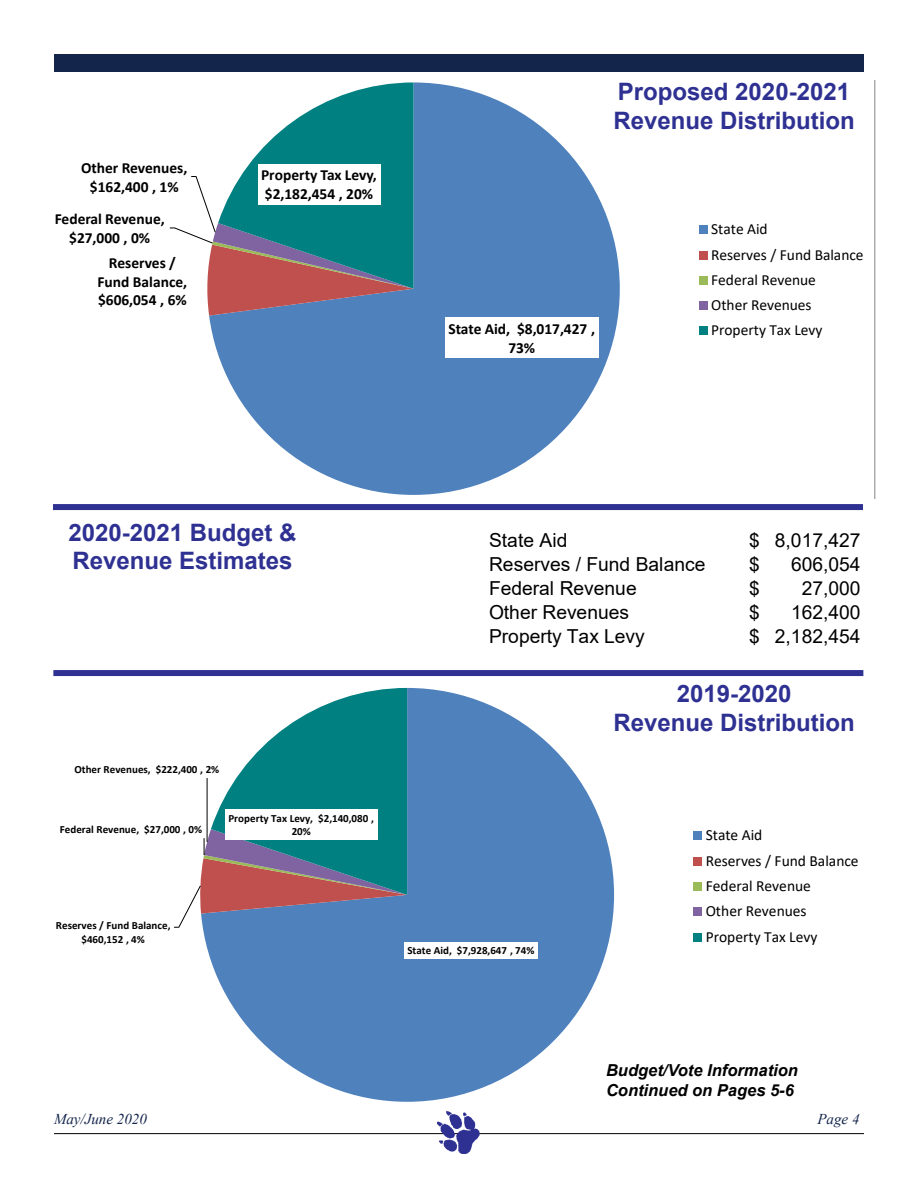
<style>
.page{position:relative;width:918px;height:1188px;background:#fff}
.page>*{position:absolute;margin:0;border:0;box-sizing:border-box;transform-origin:0 0}
.t1{font:700 24px/28.8px "Arial";color:#2e3192}
.t2{font:19.2px "Arial";color:#000}
.t3{font:italic 700 16.5px/19.8px "Arial";color:#000}
.t4{font:15.45px/25.2px "Calibri";color:#000}
.t5{font:700 15.45px/18.9px "Calibri";letter-spacing:-.005em;color:#000;text-align:center}
.t6{font:italic 15px "Times New Roman";color:#13254b}
.t7{font:700 10.95px/13.5px "Calibri";color:#000;text-align:center}
</style>
<div class="page">
<div style="left:54px;top:54px;width:810px;height:18px;background:#13254b"></div>
<hr style="left:54px;top:1133px;width:810px;height:1px;background:#000">
<img style="left:437px;top:1112px;width:42px;height:42px">
<svg style="left:169px;top:80px;width:706px;height:419px"></svg>
<svg style="left:174px;top:687px;width:528px;height:415px"></svg>
<div style="left:53px;top:504px;width:810px;height:6px;background:#2e3192"></div>
<div style="left:53px;top:670px;width:810px;height:6px;background:#2e3192"></div>
<p class="t5" style="left:81px;top:158px;width:108px">Other Revenues, $162,400 , 1%</p>
<p class="t5" style="left:261px;top:165px;width:117px;text-align:left">Property Tax Levy, $2,182,454 , 20%</p>
<p class="t5" style="left:55px;top:209px;width:112px">Federal Revenue, $27,000 , 0%</p>
<p class="t5" style="left:97px;top:253px;width:91px">Reserves /<br>Fund Balance, $606,054 , 6%</p>
<h1 class="t1" style="left:613px;top:78px;width:243px">Proposed 2020-2021<br>Revenue Distribution</h1>
<p class="t5" style="left:448px;top:319px;width:148px">State Aid, $8,017,427 ,<br>73%</p>
<p class="t4" style="left:711px;top:216px;width:154px">State Aid<br>Reserves / Fund Balance<br>Federal Revenue<br>Other Revenues<br>Property Tax Levy</p>
<h1 class="t1" style="left:68px;top:518px;width:230px">2020-2021 Budget &amp;<br>Revenue Estimates</h1>
<p class="t2" style="left:489px;top:527px;width:80px">State Aid</p>
<p class="t2" style="left:749px;top:527px;width:113px">$ 8,017,427</p>
<p class="t2" style="left:489px;top:551px;width:218px">Reserves / Fund Balance</p>
<p class="t2" style="left:749px;top:551px;width:12px">$</p>
<p class="t2" style="left:791px;top:551px;width:71px">606,054</p>
<p class="t2" style="left:489px;top:575px;width:149px">Federal Revenue</p>
<p class="t2" style="left:749px;top:575px;width:12px">$</p>
<p class="t2" style="left:802px;top:575px;width:60px">27,000</p>
<p class="t2" style="left:489px;top:599px;width:142px">Other Revenues</p>
<p class="t2" style="left:749px;top:599px;width:12px">$</p>
<p class="t2" style="left:791px;top:599px;width:71px">162,400</p>
<p class="t2" style="left:489px;top:623px;width:157px">Property Tax Levy</p>
<p class="t2" style="left:749px;top:623px;width:113px">$ 2,182,454</p>
<p class="t7" style="left:74px;top:762px;width:146px">Other Revenues, $222,400 , 2%</p>
<p class="t7" style="left:60px;top:823px;width:144px">Federal Revenue, $27,000 , 0%</p>
<p class="t7" style="left:228px;top:811px;width:147px">Property Tax Levy, $2,140,080 ,<br>20%</p>
<p class="t7" style="left:56px;top:919px;width:116px">Reserves / Fund Balance, $460,152 , 4%</p>
<p class="t7" style="left:407px;top:943px;width:129px">State Aid, $7,928,647 , 74%</p>
<h1 class="t1" style="left:614px;top:679px;width:243px;text-align:center">2019-2020<br>Revenue Distribution</h1>
<p class="t4" style="left:706px;top:822px;width:154px">State Aid<br>Reserves / Fund Balance<br>Federal Revenue<br>Other Revenues<br>Property Tax Levy</p>
<p class="t3" style="left:606px;top:1061px;width:193px">Budget/Vote Information<br>Continued on Pages 5-6</p>
<p class="t6" style="left:54px;top:1109px;width:94px">May/June 2020</p>
<p class="t6" style="left:817px;top:1109px;width:44px">Page 4</p>
</div>
